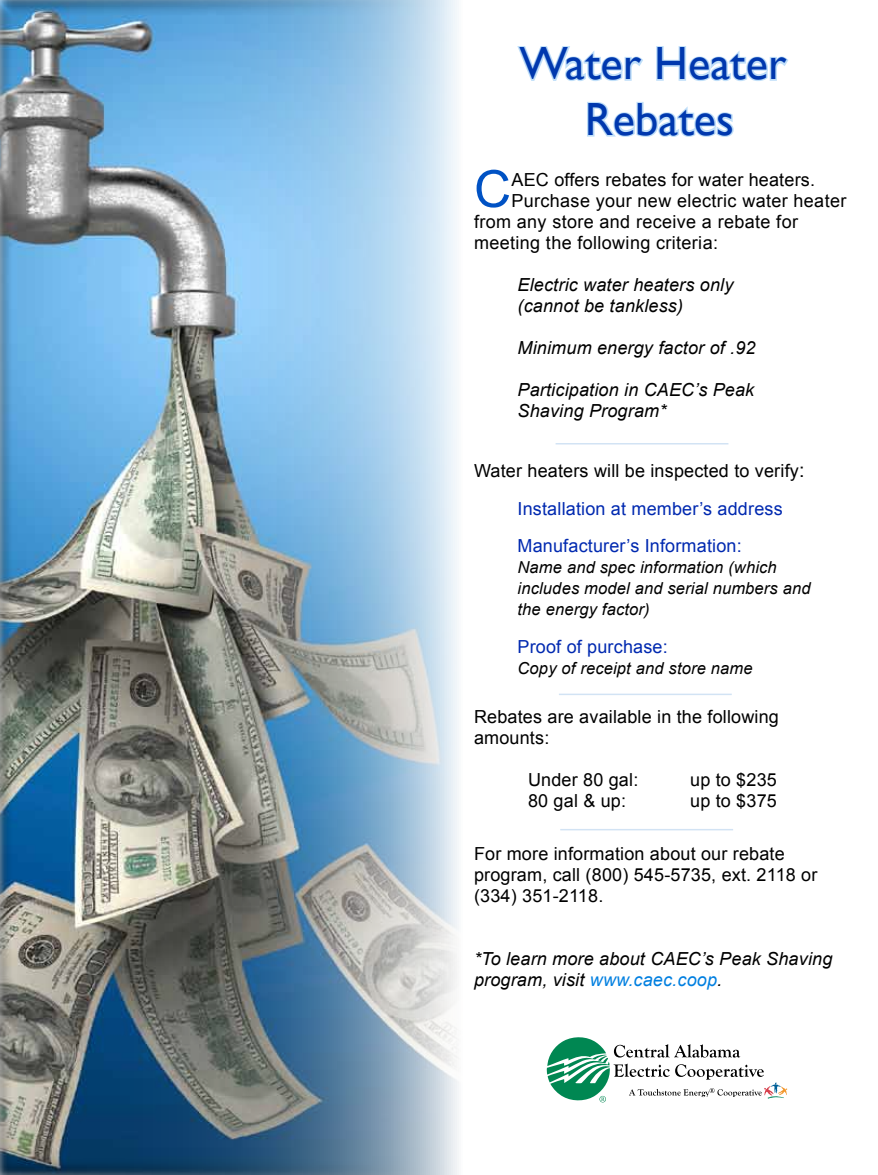
<style>
.page{position:relative;width:878px;height:1175px;background:#fff}
.page>*{position:absolute;margin:0;border:0;box-sizing:border-box;transform-origin:0 0}
.t1{font:51.3px "Arial";color:#0052c4}
.t2{font:46.5px/55.8px "Gill Sans";color:#0038ae;text-align:center}
.t3{font:18px/21px "Arial";letter-spacing:.01em;color:#000}
.t4{font:italic 18px/21px "Arial";letter-spacing:.01em;color:#000}
.t5{font:18px/37.5px "Arial";letter-spacing:.01em;color:#0029b0}
.t6{font:italic 16.5px/21px "Arial";letter-spacing:.01em;color:#000}
.s1{color:#000}
.s2{font-size:19.5px;color:#000}
.s3{color:#007fe0}
</style>
<div class="page">
<img style="left:0;top:0;width:459px;height:1174px">
<svg style="left:517px;top:46px;width:126px;height:35px"></svg>
<svg style="left:656px;top:46px;width:133px;height:35px"></svg>
<svg style="left:587px;top:102px;width:147px;height:35px"></svg>
<hr style="left:555px;top:443px;width:173px;height:1px;background:#77aadf">
<hr style="left:559px;top:693px;width:172px;height:2px;background:#77aadf">
<svg style="left:547px;top:1037px;width:240px;height:65px"></svg>
<hr style="left:560px;top:829px;width:173px;height:1px;background:#77aadf">
<h2 class="t2" style="left:519px;top:37px;width:268px">Water Heater<br>Rebates</h2>
<h1 class="t1" style="left:474px;top:155px;width:39px">C</h1>
<p class="t3" style="left:511px;top:169px;width:305px">AEC offers rebates for water heaters.</p>
<p class="t3" style="left:511px;top:190px;width:336px">Purchase your new electric water heater</p>
<p class="t3" style="left:474px;top:211px;width:325px">from any store and receive a rebate for</p>
<p class="t3" style="left:474px;top:232px;width:245px">meeting the following criteria:</p>
<p class="t4" style="left:517px;top:274px;width:217px">Electric water heaters only (cannot be tankless)</p>
<p class="t4" style="left:517px;top:337px;width:239px">Minimum energy factor of .92</p>
<p class="t4" style="left:517px;top:379px;width:238px">Participation in CAEC’s Peak<br>Shaving Program*</p>
<p class="t5" style="left:517px;top:452px;width:288px;text-indent:-44px"><span class="s1">Water heaters will be inspected to verify</span><span class="s2">:<br></span>Installation at member’s address<br>Manufacturer’s Information:</p>
<p class="t6" style="left:517px;top:557px;width:294px">Name and spec information (which includes model and serial numbers and the energy factor)</p>
<p class="t5" style="left:517px;top:628px;width:152px">Proof of purchase:</p>
<p class="t6" style="left:517px;top:657px;width:236px">Copy of receipt and store name</p>
<p class="t3" style="left:474px;top:706px;width:306px">Rebates are available in the following amounts:</p>
<p class="t3" style="left:528px;top:769px;width:112px">Under 80 gal:</p>
<p class="t3" style="left:690px;top:769px;width:88px">up to $235</p>
<p class="t3" style="left:528px;top:790px;width:100px">80 gal &amp; up:</p>
<p class="t3" style="left:690px;top:790px;width:88px">up to $375</p>
<p class="t3" style="left:474px;top:843px;width:345px">For more information about our rebate program, call (800) 545-5735, ext. 2118 or (334) 351-2118.</p>
<p class="t4" style="left:474px;top:948px;width:360px">*To learn more about CAEC’s Peak Shaving program, visit <span class="s3">www.caec.coop</span>.</p>
</div>
